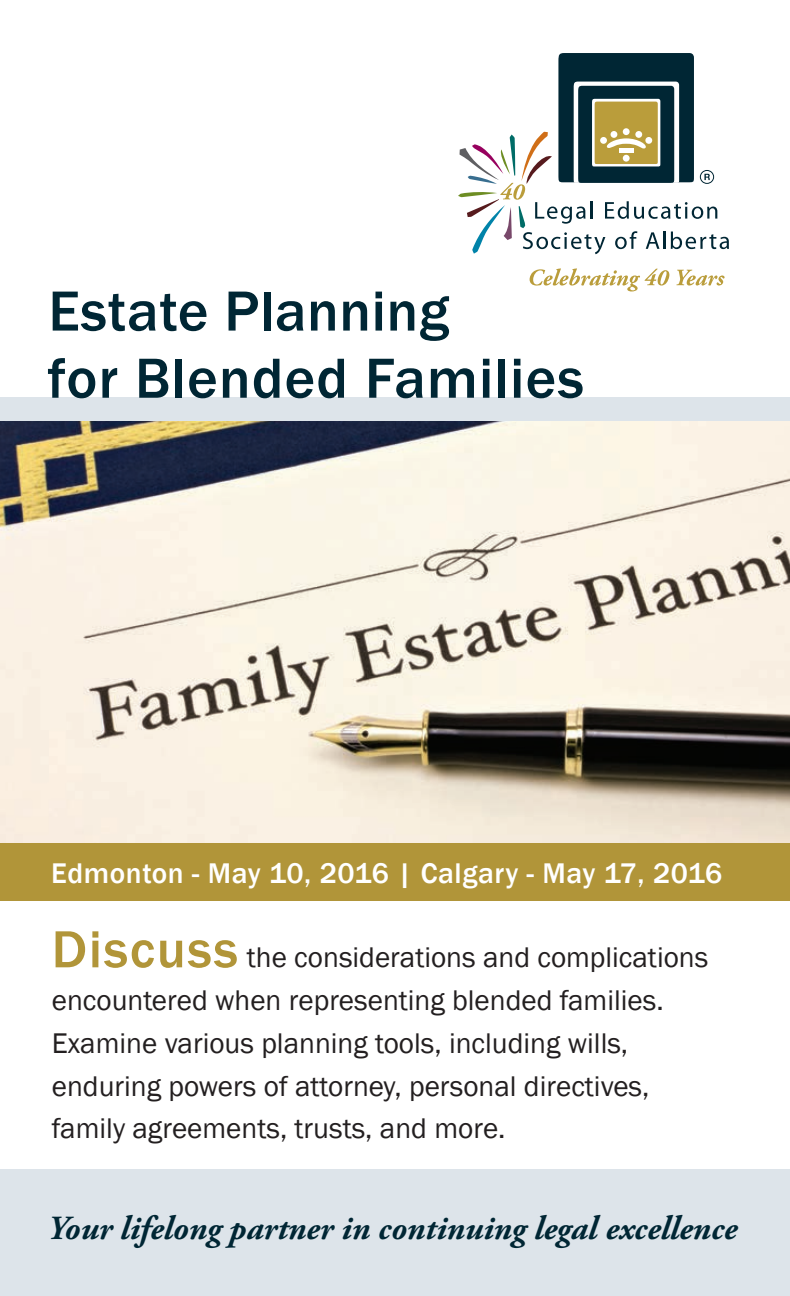
<style>
.page{position:relative;width:790px;height:1296px;background:#fff}
.page>*{position:absolute;margin:0;border:0;box-sizing:border-box;transform-origin:0 0}
.t1{font:500 58.5px/67px "Franklin Gothic";letter-spacing:.01em;color:#002634}
.t2{font:italic 700 33.75px "Adobe Garamond Pro";color:#002634}
.t3{font:29.25px/42.8px "Franklin Gothic";color:#231f20}
.t4{font:500 29.25px "Franklin Gothic";letter-spacing:.02em;color:#fff}
.s1{font-weight:500;font-size:54px;color:#b19539}
</style>
<div class="page">
<div style="left:0;top:397px;width:790px;height:29px;background:#dde4ea"></div>
<div style="left:0;top:1170px;width:790px;height:126px;background:#dde4ea"></div>
<div style="left:0;top:838px;width:790px;height:63px;background:#b19539"></div>
<svg style="left:529px;top:268px;width:140px;height:23px"></svg>
<svg style="left:676px;top:270px;width:48px;height:16px"></svg>
<svg style="left:458px;top:53px;width:271px;height:201px"></svg>
<img style="left:0;top:421px;width:790px;height:421px">
<h1 class="t1" style="left:47px;top:278px;width:538px">Estate Planning<br>for Blended Families</h1>
<p class="t4" style="left:51px;top:855px;width:672px">Edmonton - May 10, 2016 | Calgary - May 17, 2016</p>
<p class="t3" style="left:52px;top:937px;width:658px"><span class="s1">Discuss</span> the considerations and complications encountered when representing blended families.<br>Examine various planning tools, including wills, enduring powers of attorney, personal directives, family agreements, trusts, and more.</p>
<p class="t2" style="left:48px;top:1209px;width:691px">Your lifelong partner in continuing legal excellence</p>
</div>
